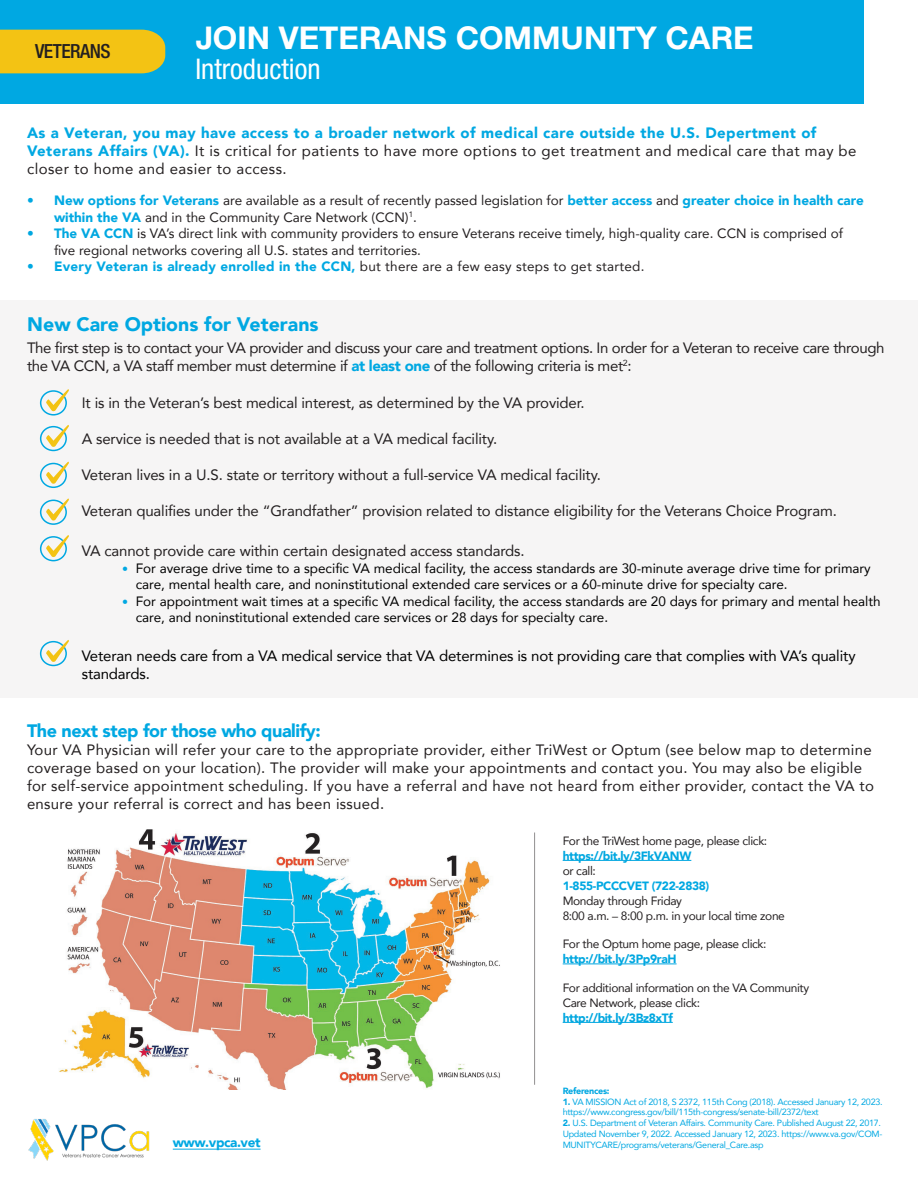
<style>
.page{position:relative;width:918px;height:1188px;background:#fff}
.page>*{position:absolute;margin:0;border:0;box-sizing:border-box;transform-origin:0 0}
.t1{font:700 31.5px "Helvetica Neue Cyr";color:#fff}
.t2{font:condensed 28.5px "Helvetica Neue LT Std";color:#fff}
.t3{font:900 19.5px "Avenir";color:#00a8e2}
.t4{font:500 condensed 19.5px "Helvetica Neue LT Std";letter-spacing:-.025em;color:#231f20}
.t5{font:900 18px "Avenir";letter-spacing:-.025em;color:#00a8e2}
.t6{font:15px/18px "Avenir";letter-spacing:-.01em;color:#231f20}
.t7{font:15px/18px "Avenir";letter-spacing:.02em;color:#231f20}
.t8{font:15px/18px "Avenir";letter-spacing:.03em;color:#231f20}
.t9{font:15px/18px "Avenir";letter-spacing:-.01em;color:#000}
.t10{font:13.5px/16.5px "Avenir";color:#000}
.t11{font:13.5px/16.5px "Avenir";color:#231f20}
.Pa0{font:900 13.5px "Avenir";letter-spacing:.02em;color:#00a8e2}
.Pa0-2{font:900 13.5px "Avenir";letter-spacing:-.03em;color:#00a8e2}
.t12{font:12px/15px "Avenir";letter-spacing:-.03em;color:#231f20}
.t13{font:900 12px "Avenir";letter-spacing:-.03em;color:#00a7e0}
.t14{font:900 12px "Avenir";letter-spacing:-.03em;color:#00a8e2}
.t15{font:9px/10.8px "Avenir";letter-spacing:-.03em;color:#00a8e2}
.t16{font:900 9px "Avenir";letter-spacing:-.03em;color:#00a8e2}
.s1{font-weight:900;color:#00a8e2}
.s2{font-weight:900;color:#00a7e0}
.s3{font-weight:400;color:#231f20}
.s4{font-size:12px;color:#00a8e2}
.s5{font-weight:900}
</style>
<div class="page">
<div style="left:0;top:300px;width:918px;height:398px;background:#f6f5f5"></div>
<div style="left:0;top:0;width:864px;height:104px;background:#00a8e2"></div>
<div style="left:0;top:30px;width:165px;height:43px;background:#f3c314"></div>
<img style="left:59px;top:829px;width:441px;height:260px">
<div style="left:40px;top:390px;width:27px;height:26px;border:2px solid #00a8e2;border-radius:50%"></div>
<svg style="left:46px;top:389px;width:23px;height:23px"></svg>
<hr style="left:563px;top:860px;width:128px;height:1px;background:#00a7e0">
<hr style="left:563px;top:964px;width:114px;height:1px;background:#00a7e0">
<hr style="left:563px;top:1022px;width:110px;height:1px;background:#00a7e0">
<hr style="left:534px;top:832px;width:1px;height:253px;background:#231f20">
<div style="left:40px;top:426px;width:27px;height:25px;border:2px solid #00a8e2;border-radius:50%"></div>
<svg style="left:46px;top:425px;width:23px;height:22px"></svg>
<div style="left:40px;top:463px;width:27px;height:25px;border:2px solid #00a8e2;border-radius:50%"></div>
<svg style="left:46px;top:461px;width:23px;height:23px"></svg>
<div style="left:40px;top:500px;width:27px;height:25px;border:2px solid #00a8e2;border-radius:50%"></div>
<svg style="left:46px;top:498px;width:23px;height:23px"></svg>
<div style="left:40px;top:536px;width:27px;height:25px;border:2px solid #00a8e2;border-radius:50%"></div>
<svg style="left:46px;top:535px;width:23px;height:22px"></svg>
<div style="left:40px;top:641px;width:27px;height:25px;border:2px solid #00a8e2;border-radius:50%"></div>
<svg style="left:46px;top:640px;width:23px;height:22px"></svg>
<img style="left:28px;top:1119px;width:122px;height:42px">
<hr style="left:173px;top:1149px;width:88px;height:1px;background:#00a8e2">
<p class="t4" style="left:35px;top:39px;width:77px">VETERANS</p>
<p class="t1" style="left:195px;top:21px;width:560px">JOIN VETERANS COMMUNITY CARE</p>
<p class="t2" style="left:195px;top:53px;width:127px">Introduction</p>
<p class="t8" style="left:27px;top:123px;width:831px"><span class="s1">As a Veteran, you may have access to a broader network of medical care outside the U.S. Depertment of<br>Veterans Affairs (VA).</span> It is critical for patients to have more options to get treatment and medical care that may be closer to home and easier to access.</p>
<p class="t11" style="left:54px;top:192px;width:811px;text-indent:-27px"><span class="s1">• New options for Veterans</span> are available as a result of recently passed legislation for <span class="s1">better access</span> and <span class="s1">greater choice in health care within the VA</span> and in the Community Care Network (CCN)<sup>1</sup>.</p>
<p class="t11" style="left:54px;top:225px;width:791px;text-indent:-27px"><span class="s2">• The VA CCN</span> is VA’s direct link with community providers to ensure Veterans receive timely, high-quality care. CCN is comprised of five regional networks covering all U.S. states and territories.</p>
<p class="Pa0" style="left:27px;top:255px;width:619px">• Every Veteran is already enrolled in the CCN, <span class="s3">but there are a few easy steps to get started.</span></p>
<p class="t3" style="left:27px;top:307px;width:293px">New Care Options for Veterans</p>
<p class="t6" style="left:27px;top:338px;width:859px">The first step is to contact your VA provider and discuss your care and treatment options. In order for a Veteran to receive care through the VA CCN, a VA staff member must determine if <span class="s1">at least one</span> of the following criteria is met<sup>2</sup>:</p>
<p class="t6" style="left:82px;top:393px;width:504px">It is in the Veteran’s best medical interest, as determined by the VA provider.</p>
<p class="t6" style="left:82px;top:429px;width:417px">A service is needed that is not available at a VA medical facility.</p>
<p class="t6" style="left:82px;top:465px;width:521px">Veteran lives in a U.S. state or territory without a full-service VA medical facility.</p>
<p class="t6" style="left:82px;top:501px;width:757px">Veteran qualifies under the “Grandfather” provision related to distance eligibility for the Veterans Choice Program.</p>
<p class="t6" style="left:82px;top:542px;width:444px">VA cannot provide care within certain designated access standards.</p>
<p class="t10" style="left:136px;top:560px;width:737px;text-indent:-14px"><span class="s4">•</span> For average drive time to a specific VA medical facility, the access standards are 30-minute average drive time for primary care, mental health care, and noninstitutional extended care services or a 60-minute drive for specialty care.</p>
<p class="t10" style="left:136px;top:593px;width:747px;text-indent:-14px"><span class="s4">•</span> For appointment wait times at a specific VA medical facility, the access standards are 20 days for primary and mental health care, and noninstitutional extended care services or 28 days for specialty care.</p>
<p class="t9" style="left:82px;top:647px;width:775px">Veteran needs care from a VA medical service that VA determines is not providing care that complies with VA’s quality standards.</p>
<p class="t5" style="left:27px;top:716px;width:295px">The next step for those who qualify:</p>
<p class="t7" style="left:27px;top:741px;width:849px">Your VA Physician will refer your care to the appropriate provider, either TriWest or Optum (see below map to determine coverage based on your location). The provider will make your appointments and contact you. You may also be eligible for self-service appointment scheduling. If you have a referral and have not heard from either provider, contact the VA to ensure your referral is correct and has been issued.</p>
<p class="t12" style="left:563px;top:832px;width:206px">For the TriWest home page, please click:</p>
<p class="t13" style="left:563px;top:845px;width:130px">https://bit.ly/3FkVANW</p>
<p class="t12" style="left:563px;top:862px;width:35px">or call:</p>
<p class="t14" style="left:563px;top:875px;width:148px">1-855-PCCCVET (722-2838)</p>
<p class="t12" style="left:563px;top:892px;width:121px">Monday through Friday</p>
<p class="t12" style="left:563px;top:907px;width:224px">8:00 a.m. – 8:00 p.m. in your local time zone</p>
<p class="t12" style="left:563px;top:936px;width:205px">For the Optum home page, please click:</p>
<p class="t13" style="left:563px;top:949px;width:115px">http://bit.ly/3Pp9raH</p>
<p class="t12" style="left:563px;top:979px;width:248px">For additional information on the VA Community<br>Care Network, please click:</p>
<p class="t13" style="left:563px;top:1007px;width:112px">http://bit.ly/3Bz8xTf</p>
<p class="t16" style="left:563px;top:1083px;width:48px">References:</p>
<p class="t15" style="left:563px;top:1096px;width:322px"><span class="s5">1.</span> VA MISSION Act of 2018, S 2372, 115th Cong (2018). Accessed January 12, 2023. https://www.congress.gov/bill/115th-congress/senate-bill/2372/text</p>
<p class="t15" style="left:563px;top:1117px;width:321px"><span class="s5">2.</span> U.S. Department of Veteran Affairs. Community Care. Published August 22, 2017.<br>Updated November 9, 2022. Accessed January 12, 2023. https://www.va.gov/COM-</p>
<p class="Pa0-2" style="left:173px;top:1131px;width:89px">www.vpca.vet</p>
<p class="t15" style="left:563px;top:1139px;width:202px">MUNITYCARE/programs/veterans/General_Care.asp</p>
</div>
